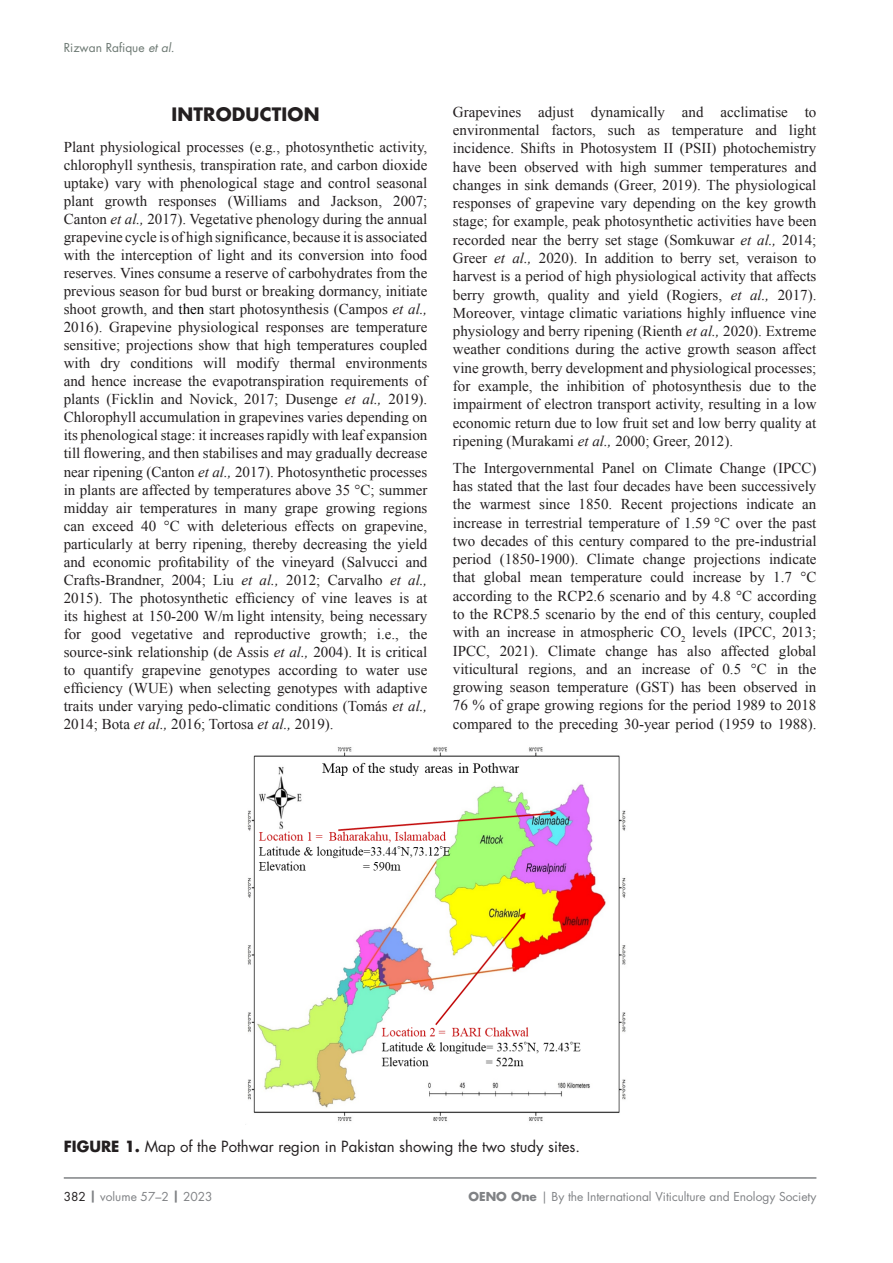
<style>
.page{position:relative;width:893px;height:1263px;background:#fff}
.page>*{position:absolute;margin:0;border:0;box-sizing:border-box;transform-origin:0 0}
.t1{font:700 18px "Futura Std";letter-spacing:.01em;color:#231f20}
.t2{font:15px/18px "Times New Roman";color:#231f20;text-align:justify}
.t3{font:15px "Futura Std";color:#231f20}
.t4{font:12px "Futura Std";color:#808285}
.t5{font:12px "Futura Std";color:#6b7771}
.s1{font-style:italic}
.s2{color:#000}
.s3{font-weight:700}
.s4{color:#231f20}
</style>
<div class="page">
<hr style="left:64px;top:1177px;width:752px;height:2px;background:#808285">
<img style="left:247px;top:747px;width:379px;height:374px">
<p class="t5" style="left:64px;top:40px;width:112px">Rizwan Rafique <span class="s1">et al.</span></p>
<p class="t1" style="left:171px;top:102px;width:150px">INTRODUCTION</p>
<p class="t2" style="left:64px;top:138px;width:365px">Plant physiological processes (e.g., photosynthetic activity, chlorophyll synthesis, transpiration rate, and carbon dioxide uptake) vary with phenological stage and control seasonal plant growth responses (Williams and Jackson, 2007; Canton <span class="s1">et al.,</span> 2017). Vegetative phenology during the annual grapevine cycle is of high significance, because it is associated with the interception of light and its conversion into food reserves. Vines consume a reserve of carbohydrates from the previous season for bud burst or breaking dormancy, initiate shoot growth, and <span class="s2">then</span> start photosynthesis (Campos <span class="s1">et al., </span>2016). Grapevine physiological responses are temperature sensitive; projections show that high temperatures coupled with dry conditions will modify thermal environments and hence increase the evapotranspiration requirements of plants (Ficklin and Novick, 2017; Dusenge <span class="s1">et al.,</span> 2019).<br>Chlorophyll accumulation in grapevines varies depending on its phenological stage: it increases rapidly with leaf expansion till flowering, and then stabilises and may gradually decrease near ripening (Canton <span class="s1">et al.,</span> 2017). Photosynthetic processes in plants are affected by temperatures above 35 °C; summer midday air temperatures in many grape growing regions can exceed 40 °C with deleterious effects on grapevine, particularly at berry ripening, thereby decreasing the yield and economic profitability of the vineyard (Salvucci and Crafts-Brandner, 2004; Liu <span class="s1">et al.,</span> 2012; Carvalho <span class="s1">et al., </span>2015). The photosynthetic efficiency of vine leaves is at its highest at 150-200 W/m light intensity, being necessary for good vegetative and reproductive growth; i.e., the source-sink relationship (de Assis <span class="s1">et al.,</span> 2004). It is critical to quantify grapevine genotypes according to water use efficiency (WUE) when selecting genotypes with adaptive traits under varying pedo-climatic conditions (Tomás <span class="s1">et al., </span>2014; Bota <span class="s1">et al.,</span> 2016; Tortosa <span class="s1">et al.,</span> 2019).</p>
<p class="t2" style="left:453px;top:102px;width:365px">Grapevines adjust dynamically and acclimatise to environmental factors, such as temperature and light incidence. Shifts in Photosystem II (PSII) photochemistry have been observed with high summer temperatures and changes in sink demands (Greer, 2019). The physiological responses of grapevine vary depending on the key growth stage; for example, peak photosynthetic activities have been recorded near the berry set stage (Somkuwar <span class="s1">et al.,</span> 2014; Greer <span class="s1">et al.,</span> 2020). In addition to berry set, veraison to harvest is a period of high physiological activity that affects berry growth, quality and yield (Rogiers, <span class="s1">et al.,</span> 2017).<br>Moreover, vintage climatic variations highly influence vine physiology and berry ripening (Rienth <span class="s1">et al.,</span> 2020). Extreme weather conditions during the active growth season affect vine growth, berry development and physiological processes; for example, the inhibition of photosynthesis due to the impairment of electron transport activity, resulting in a low economic return due to low fruit set and low berry quality at ripening (Murakami <span class="s1">et al.,</span> 2000; Greer, 2012).</p>
<p class="t2" style="left:453px;top:458px;width:365px">The Intergovernmental Panel on Climate Change (IPCC) has stated that the last four decades have been successively the warmest since 1850. Recent projections indicate an increase in terrestrial temperature of 1.59 °C over the past two decades of this century compared to the pre-industrial period (1850-1900). Climate change projections indicate that global mean temperature could increase by 1.7 °C according to the RCP2.6 scenario and by 4.8 °C according to the RCP8.5 scenario by the end of this century, coupled with an increase in atmospheric CO<sub>2</sub> levels (IPCC, 2013; IPCC, 2021). Climate change has also affected global viticultural regions, and an increase of 0.5 °C in the growing season temperature (GST) has been observed in 76 % of grape growing regions for the period 1989 to 2018 compared to the preceding 30‑year period (1959 to 1988).</p>
<p class="t3" style="left:64px;top:1137px;width:518px"><span class="s3">FIGURE 1.</span> Map of the Pothwar region in Pakistan showing the two study sites.</p>
<p class="t4" style="left:64px;top:1188px;width:150px"><span class="s4">382</span> <span class="s3">|</span> volume 57–2 <span class="s3">|</span> 2023</p>
<p class="t4" style="left:468px;top:1188px;width:349px"><span class="s3">OENO One</span> | By the International Viticulture and Enology Society</p>
</div>
